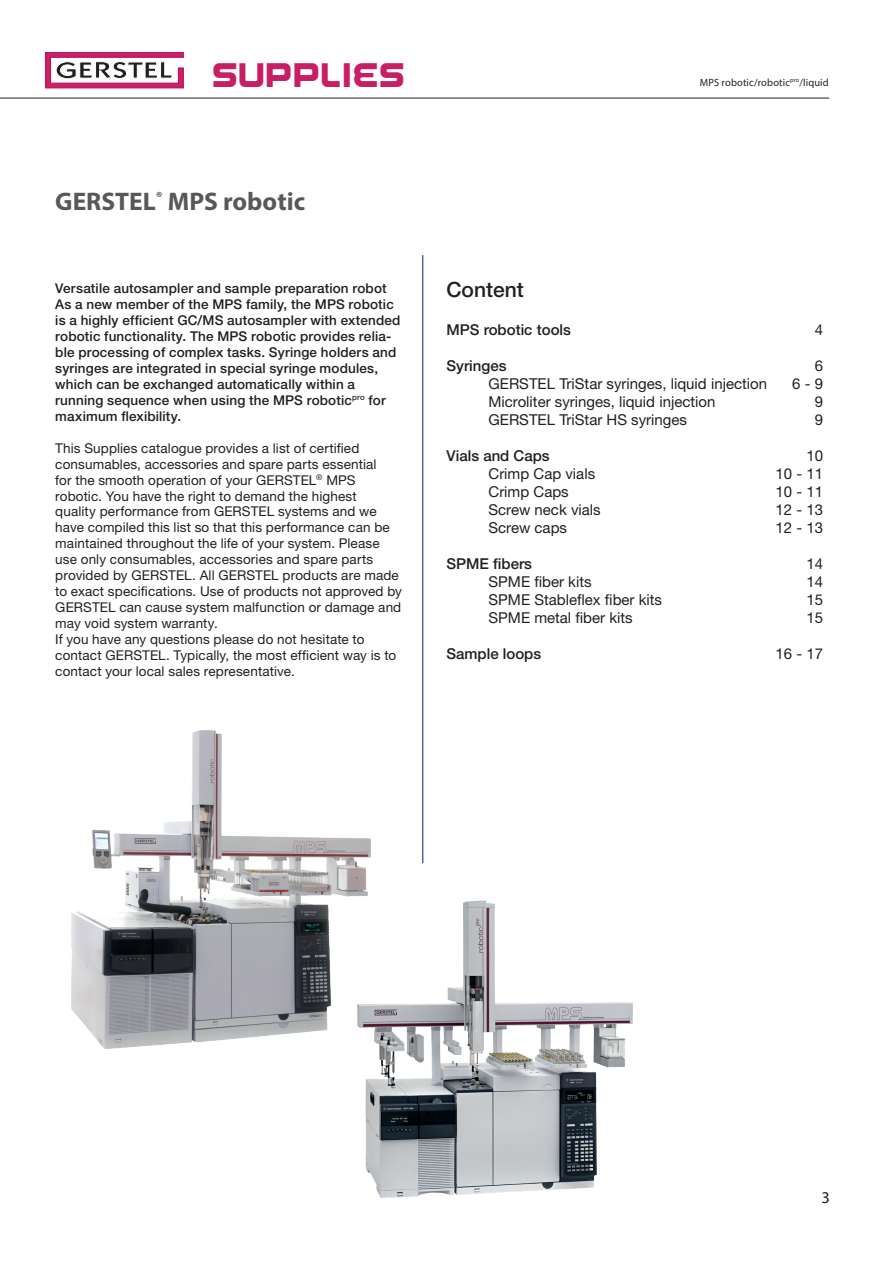
<style>
.page{position:relative;width:893px;height:1263px;background:#fff}
.page>*{position:absolute;margin:0;border:0;box-sizing:border-box;transform-origin:0 0}
.t1{font:36px "GERSTEL Logo";color:#c71e66}
.t2{font:700 25.5px "Myriad Pro";color:#57585a}
.t3{font:500 21px "Helvetica Neue LT Pro";color:#231f20}
.t4{font:16.5px "Myriad Pro";color:#231f20}
.t5{font:15px "Helvetica Neue LT Pro";color:#231f20}
.t6{font:500 15px "Helvetica Neue LT Pro";color:#231f20}
.t7{font:13.5px/15.9px "Helvetica Neue LT Pro";letter-spacing:.01em;color:#231f20}
.t8{font:500 13.5px/15.9px "Helvetica Neue LT Pro";letter-spacing:.015em;color:#231f20}
.t9{font:10.5px "Myriad Pro";letter-spacing:.01em;color:#231f20}
</style>
<div class="page">
<hr style="left:0;top:98px;width:829px;height:1px;background:#231f20">
<svg style="left:45px;top:52px;width:139px;height:36px"></svg>
<hr style="left:422px;top:255px;width:1px;height:608px;background:#083e89">
<img style="left:72px;top:731px;width:298px;height:317px">
<img style="left:357px;top:900px;width:275px;height:297px">
<h1 class="t1" style="left:212px;top:62px;width:195px">sUPPLIES</h1>
<h2 class="t2" style="left:55px;top:185px;width:251px">GERSTEL<sup>®</sup> MPS robotic</h2>
<p class="t8" style="left:55px;top:280px;width:347px">Versatile autosampler and sample preparation robot As a new member of the MPS family, the MPS robotic is a highly efficient GC/MS autosampler with extended robotic functionality. The MPS robotic provides relia&shy;ble processing of complex tasks. Syringe holders and syringes are integrated in special syringe modules, which can be exchanged automatically within a running sequence when using the MPS robotic<sup>pro</sup> for maximum flexibility.</p>
<p class="t7" style="left:55px;top:440px;width:348px">This Supplies catalogue provides a list of certified consumables, accessories and spare parts essential<br>for the smooth operation of your GERSTEL<sup>®</sup> MPS robotic. You have the right to demand the highest<br>quality performance from GERSTEL systems and we have compiled this list so that this performance can be maintained throughout the life of your system. Please use only consumables, accessories and spare parts provided by GERSTEL. All GERSTEL products are made to exact specifications. Use of products not approved by GERSTEL can cause system malfunction or damage and may void system warranty.<br>If you have any questions please do not hesitate to contact GERSTEL. Typically, the most efficient way is to contact your local sales representative.</p>
<p class="t9" style="left:700px;top:76px;width:130px">MPS robotic/robotic<sup>pro</sup>/liquid</p>
<h3 class="t3" style="left:446px;top:277px;width:79px">Content</h3>
<p class="t6" style="left:446px;top:320px;width:126px">MPS robotic tools</p>
<p class="t5" style="left:815px;top:320px;width:10px">4</p>
<p class="t6" style="left:446px;top:356px;width:62px">Syringes</p>
<p class="t5" style="left:815px;top:356px;width:10px">6</p>
<p class="t5" style="left:488px;top:374px;width:280px">GERSTEL TriStar syringes, liquid injection</p>
<p class="t5" style="left:792px;top:374px;width:32px">6 - 9</p>
<p class="t5" style="left:488px;top:392px;width:228px">Microliter syringes, liquid injection</p>
<p class="t5" style="left:815px;top:392px;width:10px">9</p>
<p class="t5" style="left:488px;top:410px;width:200px">GERSTEL TriStar HS syringes</p>
<p class="t5" style="left:815px;top:410px;width:10px">9</p>
<p class="t6" style="left:446px;top:446px;width:105px">Vials and Caps</p>
<p class="t5" style="left:806px;top:446px;width:18px">10</p>
<p class="t5" style="left:488px;top:464px;width:108px">Crimp Cap vials</p>
<p class="t5" style="left:775px;top:464px;width:49px">10 - 11</p>
<p class="t5" style="left:488px;top:482px;width:82px">Crimp Caps</p>
<p class="t5" style="left:775px;top:482px;width:49px">10 - 11</p>
<p class="t5" style="left:488px;top:500px;width:114px">Screw neck vials</p>
<p class="t5" style="left:775px;top:500px;width:49px">12 - 13</p>
<p class="t5" style="left:488px;top:518px;width:80px">Screw caps</p>
<p class="t5" style="left:775px;top:518px;width:49px">12 - 13</p>
<p class="t6" style="left:446px;top:554px;width:87px">SPME fibers</p>
<p class="t5" style="left:806px;top:554px;width:18px">14</p>
<p class="t5" style="left:488px;top:572px;width:105px">SPME fiber kits</p>
<p class="t5" style="left:806px;top:572px;width:18px">14</p>
<p class="t5" style="left:488px;top:590px;width:175px">SPME Stableflex fiber kits</p>
<p class="t5" style="left:806px;top:590px;width:18px">15</p>
<p class="t5" style="left:488px;top:608px;width:146px">SPME metal fiber kits</p>
<p class="t5" style="left:806px;top:608px;width:18px">15</p>
<p class="t6" style="left:446px;top:644px;width:96px">Sample loops</p>
<p class="t5" style="left:775px;top:644px;width:49px">16 - 17</p>
<p class="t4" style="left:821px;top:1187px;width:10px">3</p>
</div>
